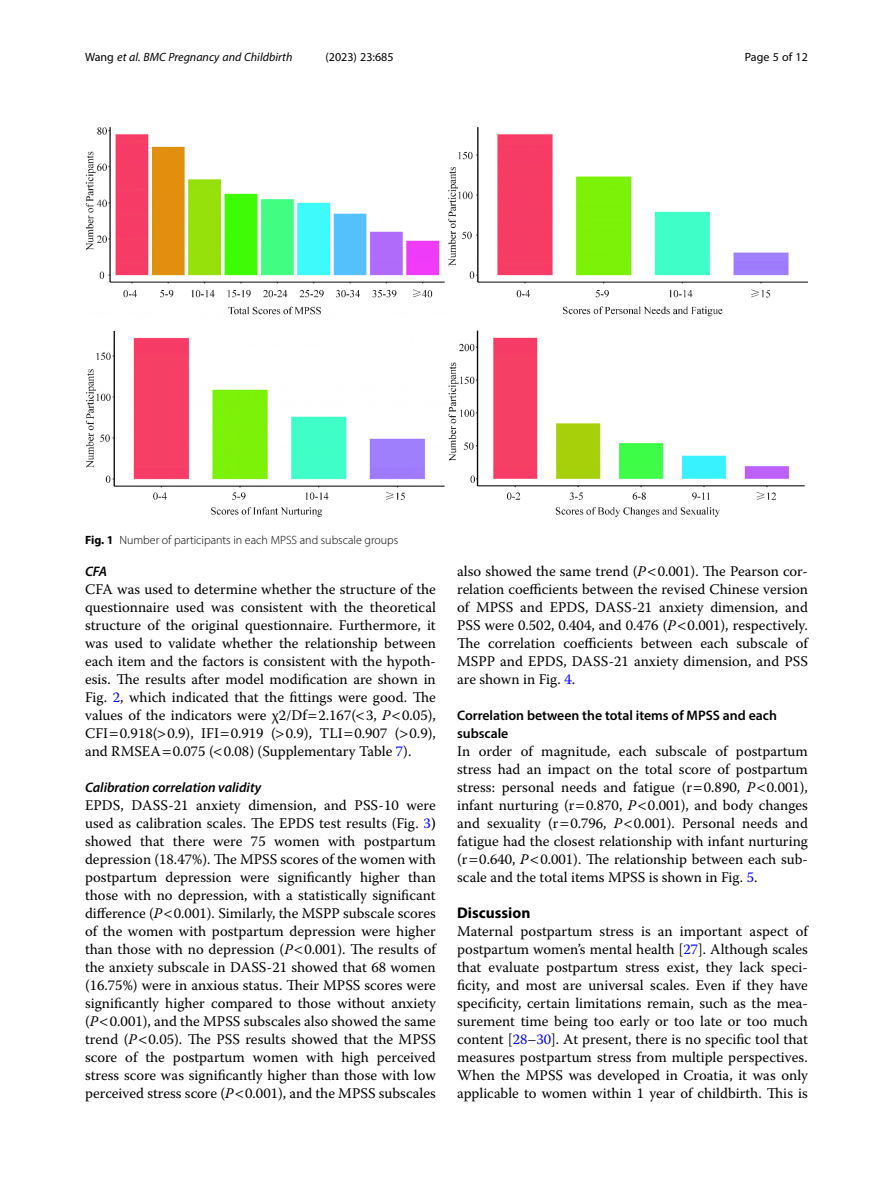
<style>
.page{position:relative;width:893px;height:1191px;background:#fff}
.page>*{position:absolute;margin:0;border:0;box-sizing:border-box;transform-origin:0 0}
.Head_1{font:700 15.45px "Myriad Pro";color:#000}
.Body_Text{font:14.7px/18px "Warnock Pro";color:#000;text-align:justify}
.Head_2{font:600 13.8px/18px "Myriad Pro";color:#000}
.Head_3{font:italic 600 13.8px "Myriad Pro";color:#000}
.Figure_Caption{font:300 12px "Myriad Pro";color:#000}
.t1{font:italic 12px "Myriad Pro";color:#000}
.t2{font:12px "Myriad Pro";color:#000}
.s1{font-style:normal}
.s2{font-weight:700}
.s3{color:#00f}
.s4{font-style:italic}
.s5{font-weight:600}
</style>
<div class="page">
<img style="left:85px;top:127px;width:723px;height:390px">
<p class="t1" style="left:85px;top:50px;width:209px"><span class="s1">Wang</span> et al. BMC Pregnancy and Childbirth</p>
<p class="t2" style="left:326px;top:50px;width:70px">(2023) 23:685</p>
<p class="t2" style="left:745px;top:50px;width:65px">Page 5 of 12</p>
<p class="Figure_Caption" style="left:85px;top:532px;width:315px"><span class="s2">Fig. 1</span> Number of participants in each MPSS and subscale groups</p>
<p class="Head_3" style="left:85px;top:563px;width:24px">CFA</p>
<p class="Body_Text" style="left:85px;top:580px;width:352px">CFA was used to determine whether the structure of the questionnaire used was consistent with the theoretical structure of the original questionnaire. Furthermore, it was used to validate whether the relationship between each item and the factors is consistent with the hypoth&shy;esis. The results after model modification are shown in Fig. <span class="s3">2</span>, which indicated that the fittings were good. The values of the indicators were χ2/Df 2.167( 3, <span class="s4">P</span> 0.05), CFI 0.918( 0.9), IFI 0.919 ( 0.9), TLI 0.907 ( 0.9), and RMSEA 0.075 ( 0.08) (Supplementary Table <span class="s3">7</span>).</p>
<p class="Head_3" style="left:85px;top:779px;width:178px">Calibration correlation validity</p>
<p class="Body_Text" style="left:85px;top:796px;width:352px">EPDS, DASS-21 anxiety dimension, and PSS-10 were used as calibration scales. The EPDS test results (Fig. <span class="s3">3</span><span class="s5">) </span>showed that there were 75 women with postpartum depression (18.47%). The MPSS scores of the women with postpartum depression were significantly higher than those with no depression, with a statistically significant difference (<span class="s4">P</span> 0.001). Similarly, the MSPP subscale scores of the women with postpartum depression were higher than those with no depression (<span class="s4">P</span> 0.001). The results of the anxiety subscale in DASS-21 showed that 68 women (16.75%) were in anxious status. Their MPSS scores were significantly higher compared to those without anxiety (<span class="s4">P</span> 0.001), and the MPSS subscales also showed the same trend (<span class="s4">P</span> 0.05). The PSS results showed that the MPSS score of the postpartum women with high perceived stress score was significantly higher than those with low perceived stress score (<span class="s4">P</span> 0.001), and the MPSS subscales</p>
<p class="Body_Text" style="left:457px;top:562px;width:352px">also showed the same trend (<span class="s4">P</span> 0.001). The Pearson cor&shy;relation coefficients between the revised Chinese version of MPSS and EPDS, DASS-21 anxiety dimension, and PSS were 0.502, 0.404, and 0.476 (<span class="s4">P</span> 0.001), respectively.<br>The correlation coefficients between each subscale of MSPP and EPDS, DASS-21 anxiety dimension, and PSS are shown in Fig. <span class="s3">4</span>.</p>
<p class="Head_2" style="left:457px;top:706px;width:321px">Correlation between the total items of MPSS and each subscale</p>
<p class="Body_Text" style="left:457px;top:742px;width:352px">In order of magnitude, each subscale of postpartum stress had an impact on the total score of postpartum stress: personal needs and fatigue (r 0.890, <span class="s4">P</span> 0.001), infant nurturing (r 0.870, <span class="s4">P</span> 0.001), and body changes and sexuality (r 0.796, <span class="s4">P</span> 0.001). Personal needs and fatigue had the closest relationship with infant nurturing (r 0.640, <span class="s4">P</span> 0.001). The relationship between each sub&shy;scale and the total items MPSS is shown in Fig. <span class="s3">5</span>.</p>
<p class="Head_1" style="left:457px;top:903px;width:75px">Discussion</p>
<p class="Body_Text" style="left:457px;top:922px;width:352px">Maternal postpartum stress is an important aspect of postpartum women’s mental health [<span class="s3">27</span>]. Although scales that evaluate postpartum stress exist, they lack speci&shy;ficity, and most are universal scales. Even if they have specificity, certain limitations remain, such as the mea&shy;surement time being too early or too late or too much content [<span class="s3">28</span>–<span class="s3">30</span>]. At present, there is no specific tool that measures postpartum stress from multiple perspectives.<br>When the MPSS was developed in Croatia, it was only applicable to women within 1 year of childbirth. This is</p>
</div>
